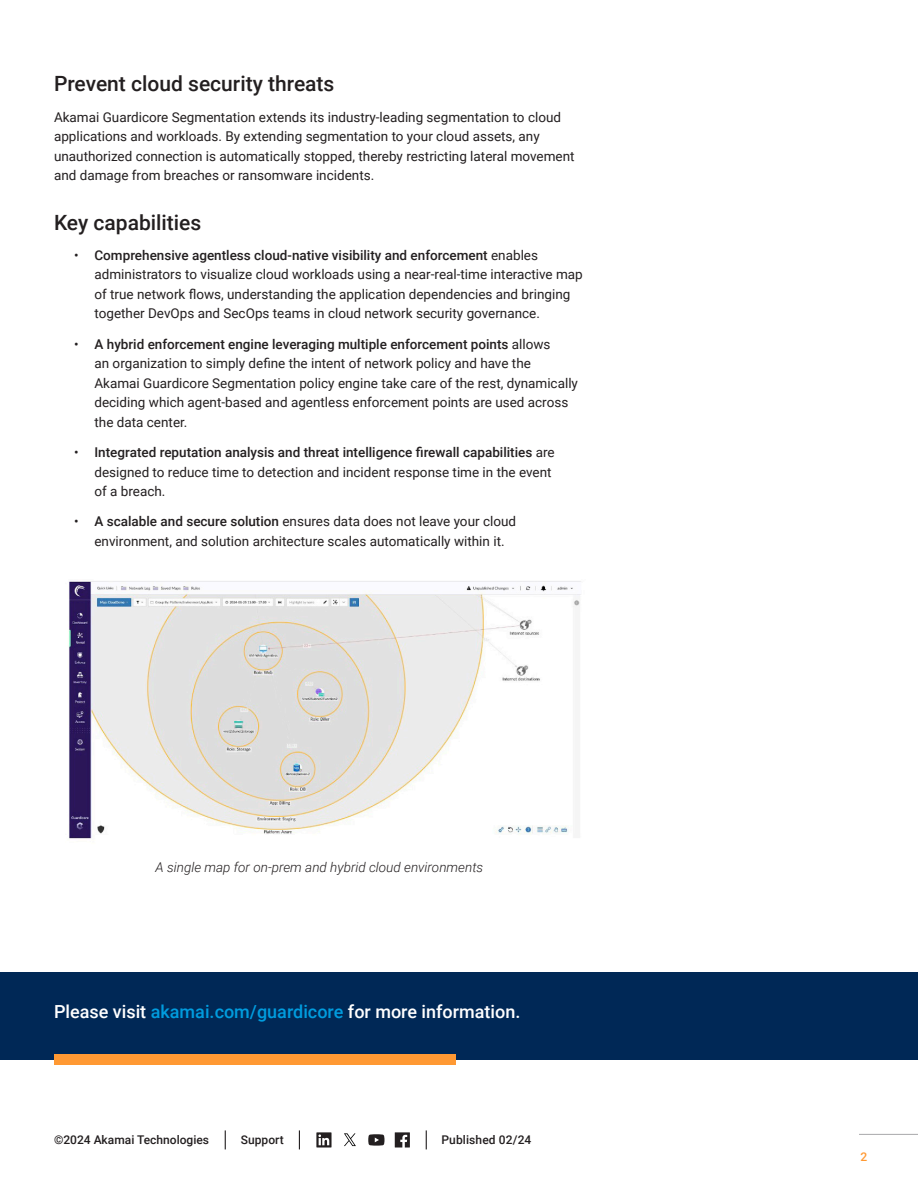
<style>
.page{position:relative;width:918px;height:1188px;background:#fff}
.page>*{position:absolute;margin:0;border:0;box-sizing:border-box;transform-origin:0 0}
.t1{font:500 21px "Roboto";color:#231f20}
.CTA_on_Navy_Blue{font:500 18px "Roboto";color:#fff}
.Body{font:13.5px/19.5px "Roboto";color:#231f20}
.Body-2{font:italic 300 13.5px "Roboto";color:#231f20}
.t2{font:500 12px "Roboto";color:#231f20}
.t3{font:500 12px "Roboto";color:#f93}
.s1{font-weight:500}
.s2{color:#009cde}
</style>
<div class="page">
<hr style="left:859px;top:1134px;width:59px;height:1px;background:#a8a8aa">
<svg style="left:299px;top:1130px;width:1px;height:19px"></svg>
<svg style="left:225px;top:1130px;width:1px;height:19px"></svg>
<svg style="left:426px;top:1130px;width:1px;height:19px"></svg>
<svg style="left:368px;top:1134px;width:16px;height:12px"></svg>
<svg style="left:316px;top:1132px;width:16px;height:16px"></svg>
<svg style="left:395px;top:1132px;width:15px;height:16px"></svg>
<div style="left:0;top:972px;width:918px;height:87px;background:#002856"></div>
<div style="left:54px;top:1054px;width:401px;height:11px;background:#f93"></div>
<img style="left:69px;top:581px;width:512px;height:258px">
<svg style="left:344px;top:1133px;width:12px;height:13px"></svg>
<h1 class="t1" style="left:54px;top:69px;width:282px">Prevent cloud security threats</h1>
<p class="Body" style="left:54px;top:107px;width:522px">Akamai Guardicore Segmentation extends its industry-leading segmentation to cloud applications and workloads. By extending segmentation to your cloud assets, any unauthorized connection is automatically stopped, thereby restricting lateral movement and damage from breaches or ransomware incidents.</p>
<h1 class="t1" style="left:54px;top:207px;width:149px">Key capabilities</h1>
<p class="Body" style="left:94px;top:245px;width:490px;text-indent:-20px">• <span class="s1">Comprehensive agentless cloud-native visibility and enforcement</span> enables administrators to visualize cloud workloads using a near-real-time interactive map of true network flows, understanding the application dependencies and bringing together DevOps and SecOps teams in cloud network security governance.</p>
<p class="Body" style="left:94px;top:334px;width:485px;text-indent:-20px">• <span class="s1">A hybrid enforcement engine leveraging multiple enforcement points</span> allows<br>an organization to simply define the intent of network policy and have the Akamai Guardicore Segmentation policy engine take care of the rest, dynamically deciding which agent-based and agentless enforcement points are used across the data center.</p>
<p class="Body" style="left:94px;top:442px;width:462px;text-indent:-20px">• <span class="s1">Integrated reputation analysis and threat intelligence firewall capabilities</span> are designed to reduce time to detection and incident response time in the event of a breach.</p>
<p class="Body" style="left:94px;top:511px;width:423px;text-indent:-20px">• <span class="s1">A scalable and secure solution</span> ensures data does not leave your cloud environment, and solution architecture scales automatically within it.</p>
<p class="Body-2" style="left:156px;top:857px;width:329px">A single map for on-prem and hybrid cloud environments</p>
<p class="CTA_on_Navy_Blue" style="left:54px;top:999px;width:468px">Please visit <span class="s2">akamai.com/guardicore</span> for more information.</p>
<p class="t2" style="left:54px;top:1132px;width:157px">©2024 Akamai Technologies</p>
<p class="t2" style="left:241px;top:1132px;width:44px">Support</p>
<p class="t2" style="left:441px;top:1132px;width:91px">Published 02/24</p>
<p class="t3" style="left:860px;top:1148px;width:8px">2</p>
</div>
